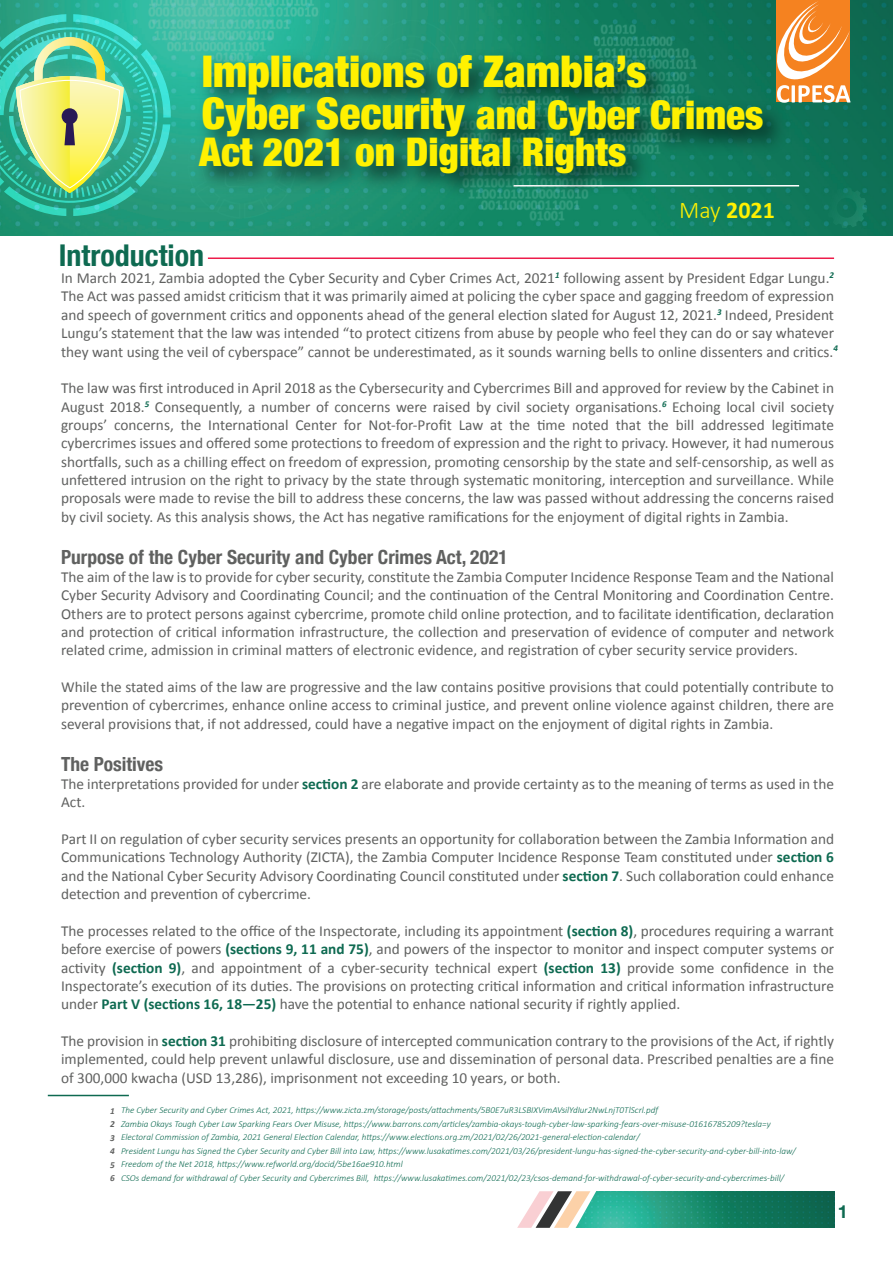
<style>
.page{position:relative;width:893px;height:1263px;background:#fff}
.page>*{position:absolute;margin:0;border:0;box-sizing:border-box;transform-origin:0 0}
.t1{font:900 condensed 43.65px "Helvetica Neue";color:#fff101}
.t2{font:900 condensed 39.45px "Helvetica Neue";color:#fff101}
.t3{font:700 condensed 30px "Helvetica Neue";color:#0e6a51}
.t4{font:700 24px "Calibri";color:#fff101}
.t5{font:700 condensed 19.5px "Helvetica Neue";color:#606160}
.t6{font:700 18px "Helvetica Neue";color:#0e6a51}
.t7{font:15.3px/18.3px "Calibri";color:#606160;text-align:justify}
.t8{font:italic 300 9.15px/13.5px "Calibri";color:#0e6a51}
.t9{font:italic 700 9.15px/13.5px "Calibri";color:#606160;text-align:justify}
.s1{font-size:43.65px}
.s2{font-weight:300}
.s3{font-weight:700;color:#0e6a51}
</style>
<div class="page">
<img style="left:0;top:0;width:893px;height:236px">
<svg style="left:187px;top:214px;width:110px;height:5px"></svg>
<svg style="left:826px;top:187px;width:41px;height:41px;background:#13795e"></svg>
<img style="left:409px;top:0;width:342px;height:236px">
<img style="left:94px;top:0;width:343px;height:116px">
<hr style="left:48px;top:1095px;width:81px;height:1px;background:#0e6a51">
<hr style="left:208px;top:257px;width:626px;height:2px;background:#ed1c4a">
<img style="left:597px;top:1191px;width:237px;height:37px">
<svg style="left:517px;top:1191px;width:80px;height:37px"></svg>
<svg style="left:772px;top:1px;width:78px;height:102px;background:#ef9545"></svg>
<svg style="left:0;top:14px;width:171px;height:202px;background:#67c495"></svg>
<img style="left:178px;top:37px;width:630px;height:177px">
<h1 class="t1" style="left:202px;top:35px;width:446px">Implications of Zambia’s</h1>
<h2 class="t2" style="left:202px;top:82px;width:563px"><span class="s1">Cyber Security</span> and Cyber Crimes</h2>
<h2 class="t2" style="left:199px;top:120px;width:428px">Act 2021 on Digital Rights</h2>
<h3 class="t3" style="left:59px;top:230px;width:147px">Introduction</h3>
<h3 class="t4" style="left:679px;top:193px;width:97px"><span class="s2">May</span> 2021</h3>
<p class="t7" style="left:61px;top:268px;width:778px;text-align:left">In March 2021, Zambia adopted the Cyber Security and Cyber Crimes Act, 2021<sup>1</sup> following assent by President Edgar Lungu.<sup>2<br></sup>The Act was passed amidst criticism that it was primarily aimed at policing the cyber space and gagging freedom of expression and speech of government critics and opponents ahead of the general election slated for August 12, 2021.<sup>3</sup> Indeed, President Lungu’s statement that the law was intended “to protect citizens from abuse by people who feel they can do or say whatever they want using the veil of cyberspace” cannot be underestimated, as it sounds warning bells to online dissenters and critics.<sup>4</sup></p>
<p class="t7" style="left:61px;top:378px;width:774px">The law was first introduced in April 2018 as the Cybersecurity and Cybercrimes Bill and approved for review by the Cabinet in August 2018.<sup>5</sup> Consequently, a number of concerns were raised by civil society organisations.<sup>6</sup> Echoing local civil society groups’ concerns, the International Center for Not-for-Profit Law at the time noted that the bill addressed legitimate cybercrimes issues and offered some protections to freedom of expression and the right to privacy. However, it had numerous shortfalls, such as a chilling effect on freedom of expression, promoting censorship by the state and self-censorship, as well as unfettered intrusion on the right to privacy by the state through systematic monitoring, interception and surveillance. While proposals were made to revise the bill to address these concerns, the law was passed without addressing the concerns raised by civil society. As this analysis shows, the Act has negative ramifications for the enjoyment of digital rights in Zambia.</p>
<p class="t5" style="left:61px;top:540px;width:448px">Purpose of the Cyber Security and Cyber Crimes Act, 2021</p>
<p class="t7" style="left:61px;top:567px;width:774px">The aim of the law is to provide for cyber security, constitute the Zambia Computer Incidence Response Team and the National Cyber Security Advisory and Coordinating Council; and the continuation of the Central Monitoring and Coordination Centre.<br>Others are to protect persons against cybercrime, promote child online protection, and to facilitate identification, declaration and protection of critical information infrastructure, the collection and preservation of evidence of computer and network related crime, admission in criminal matters of electronic evidence, and registration of cyber security service providers.</p>
<p class="t7" style="left:61px;top:677px;width:774px">While the stated aims of the law are progressive and the law contains positive provisions that could potentially contribute to prevention of cybercrimes, enhance online access to criminal justice, and prevent online violence against children, there are several provisions that, if not addressed, could have a negative impact on the enjoyment of digital rights in Zambia.</p>
<p class="t5" style="left:61px;top:747px;width:104px">The Positives</p>
<p class="t7" style="left:61px;top:774px;width:774px">The interpretations provided for under <span class="s3">section 2</span> are elaborate and provide certainty as to the meaning of terms as used in the<br>Act.</p>
<p class="t7" style="left:61px;top:829px;width:774px">Part II on regulation of cyber security services presents an opportunity for collaboration between the Zambia Information and Communications Technology Authority (ZICTA), the Zambia Computer Incidence Response Team constituted under <span class="s3">section 6 </span>and the National Cyber Security Advisory Coordinating Council constituted under <span class="s3">section 7</span>. Such collaboration could enhance detection and prevention of cybercrime.</p>
<p class="t7" style="left:61px;top:921px;width:774px">The processes related to the office of the Inspectorate, including its appointment <span class="s3">(section 8)</span>, procedures requiring a warrant before exercise of powers <span class="s3">(sections 9, 11 and 75)</span>, and powers of the inspector to monitor and inspect computer systems or activity <span class="s3">(section 9)</span>, and appointment of a cyber-security technical expert <span class="s3">(section 13)</span> provide some confidence in the Inspectorate’s execution of its duties. The provisions on protecting critical information and critical information infrastructure under <span class="s3">Part V (sections 16, 18—25)</span> have the potential to enhance national security if rightly applied.</p>
<p class="t7" style="left:61px;top:1031px;width:774px">The provision in <span class="s3">section 31</span> prohibiting disclosure of intercepted communication contrary to the provisions of the Act, if rightly implemented, could help prevent unlawful disclosure, use and dissemination of personal data. Prescribed penalties are a fine of 300,000 kwacha (USD 13,286), imprisonment not exceeding 10 years, or both.</p>
<p class="t8" style="left:121px;top:1103px;width:676px">The Cyber Security and Cyber Crimes Act, 2021, https://www.zicta.zm/storage/posts/attachments/5B0E7uR3LSBIXVimAVsilYdIur2NwLnjT0TlScrl.pdf<br>Zambia Okays Tough Cyber Law Sparking Fears Over Misuse, https://www.barrons.com/articles/zambia-okays-tough-cyber-law-sparking-fears-over-misuse-01616785209?tesla=y Electoral Commission of Zambia, 2021 General Election Calendar, https://www.elections.org.zm/2021/02/26/2021-general-election-calendar/<br>President Lungu has Signed the Cyber Security and Cyber Bill into Law, https://www.lusakatimes.com/2021/03/26/president-lungu-has-signed-the-cyber-security-and-cyber-bill-into-law/ Freedom of the Net 2018, https://www.refworld.org/docid/5be16ae910.html<br>CSOs demand for withdrawal of Cyber Security and Cybercrimes Bill, https://www.lusakatimes.com/2021/02/23/csos-demand-for-withdrawal-of-cyber-security-and-cybercrimes-bill/</p>
<p class="t9" style="left:110px;top:1103px;width:6px">1<br>2<br>3<br>4<br>5<br>6</p>
<p class="t6" style="left:838px;top:1197px;width:12px">1</p>
</div>
